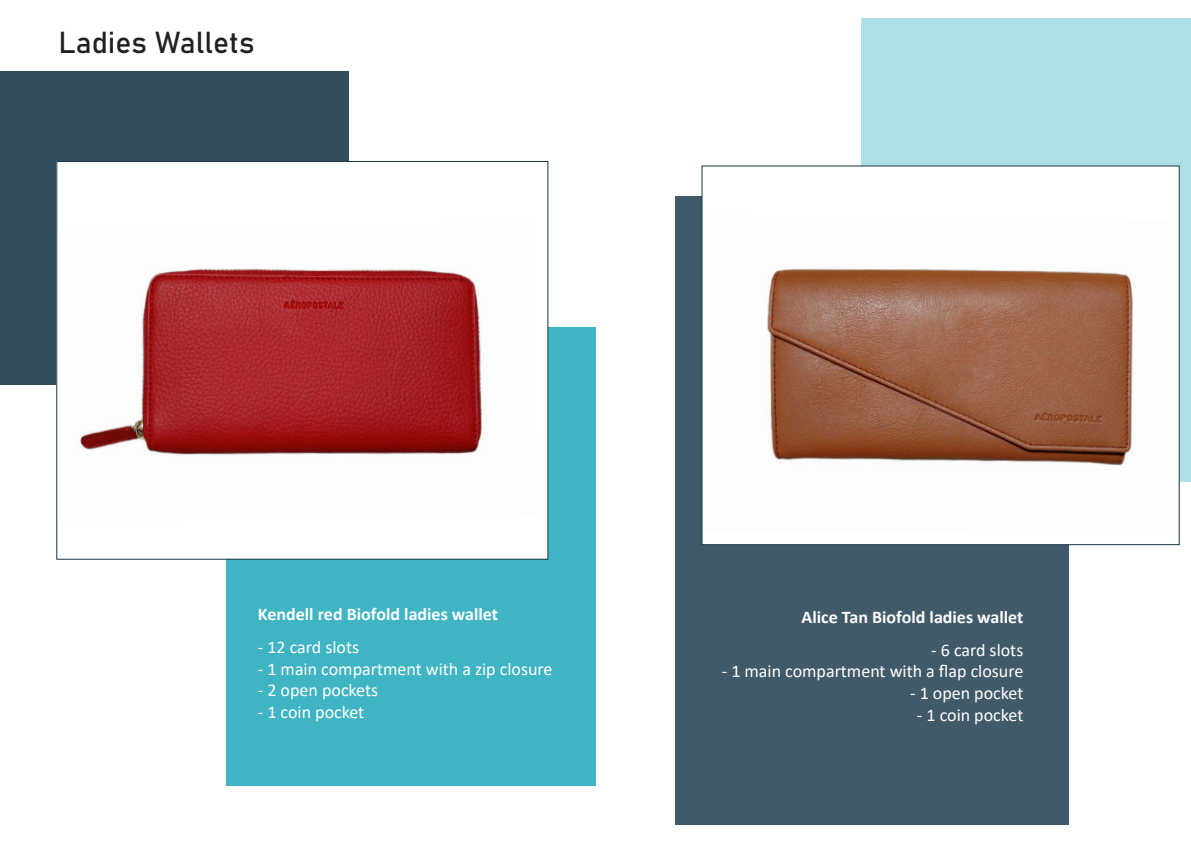
<style>
.page{position:relative;width:1191px;height:842px;background:#fff}
.page>*{position:absolute;margin:0;border:0;box-sizing:border-box;transform-origin:0 0}
.t1{font:30px "Bahnschrift";color:#231f20}
.t2{font:18px "Calibri";color:#fff}
.t3{font:700 17.8px "Calibri";color:#fff}
.t4{font:17.8px "Calibri";color:#fff}
</style>
<div class="page">
<div style="left:0;top:71px;width:349px;height:313px;background:#314c5c"></div>
<div style="left:226px;top:327px;width:369px;height:458px;background:linear-gradient(to right,#3fb3c2,#3fb3c2)"></div>
<div style="left:57px;top:161px;width:491px;height:398px;background:#fff"></div>
<img style="left:80px;top:268px;width:402px;height:187px">
<div style="left:861px;top:18px;width:330px;height:464px;background:#addfe5"></div>
<div style="left:675px;top:196px;width:393px;height:628px;background:#405a69"></div>
<div style="left:702px;top:166px;width:477px;height:379px;background:#fff"></div>
<img style="left:767px;top:268px;width:366px;height:198px">
<p class="t1" style="left:58px;top:20px;width:198px">Ladies Wallets</p>
<p class="t3" style="left:258px;top:602px;width:242px">Kendell red Biofold ladies wallet</p>
<p class="t4" style="left:258px;top:635px;width:103px">- 12 card slots</p>
<p class="t2" style="left:258px;top:656px;width:296px">- 1 main compartment with a zip closure</p>
<p class="t2" style="left:258px;top:678px;width:122px">- 2 open pockets</p>
<p class="t2" style="left:258px;top:699px;width:108px">- 1 coin pocket</p>
<p class="t3" style="left:801px;top:605px;width:223px">Alice Tan Biofold ladies wallet</p>
<p class="t4" style="left:931px;top:638px;width:94px">- 6 card slots</p>
<p class="t2" style="left:722px;top:659px;width:303px">- 1 main compartment with a flap closure</p>
<p class="t2" style="left:910px;top:681px;width:115px">- 1 open pocket</p>
<p class="t2" style="left:917px;top:702px;width:108px">- 1 coin pocket</p>
</div>
